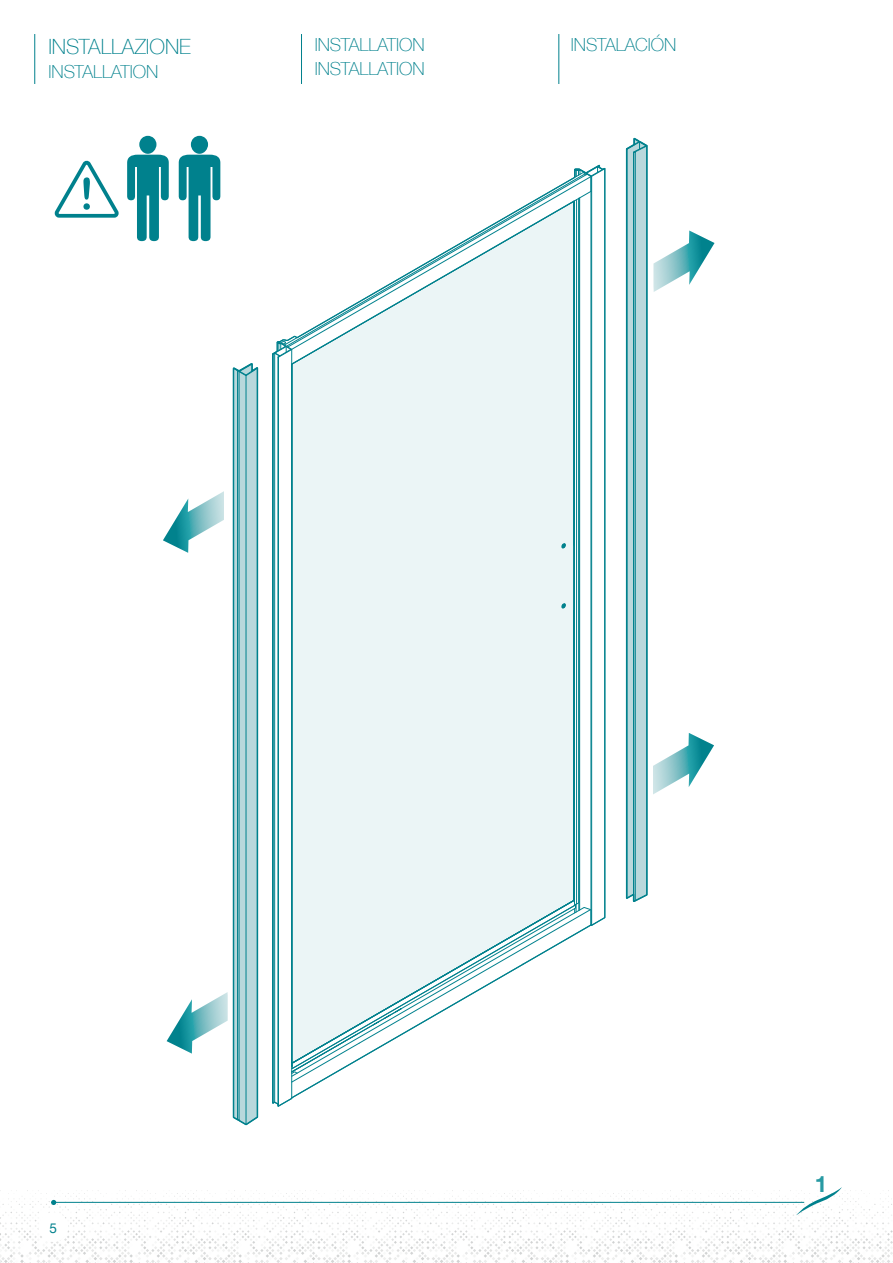
<style>
.page{position:relative;width:893px;height:1263px;background:#fff}
.page>*{position:absolute;margin:0;border:0;box-sizing:border-box;transform-origin:0 0}
.t1{font:700 22.5px "Helvetica Neue";color:#289aa3}
.t2{font:100 21px "Helvetica Neue";color:#00818d}
.t3{font:100 18px/24px "Helvetica Neue";color:#00818d}
.t4{font:13.5px "Helvetica Neue";color:#00818d}
</style>
<div class="page">
<svg style="left:272px;top:165px;width:333px;height:941px"></svg>
<svg style="left:625px;top:137px;width:90px;height:765px"></svg>
<svg style="left:163px;top:363px;width:96px;height:763px"></svg>
<svg style="left:56px;top:160px;width:61px;height:58px"></svg>
<svg style="left:127px;top:136px;width:42px;height:105px"></svg>
<svg style="left:179px;top:136px;width:41px;height:105px"></svg>
<hr style="left:301px;top:34px;width:1px;height:50px;background:#00818d">
<hr style="left:34px;top:34px;width:1px;height:50px;background:#00818d">
<hr style="left:558px;top:34px;width:1px;height:50px;background:#00818d">
<svg style="left:0;top:1187px;width:893px;height:76px"></svg>
<p class="t2" style="left:48px;top:31px;width:144px">INSTALLAZIONE</p>
<p class="t3" style="left:48px;top:59px;width:112px">INSTALLATION</p>
<p class="t3" style="left:315px;top:32px;width:112px">INSTALLATION<br>INSTALLATION</p>
<p class="t3" style="left:571px;top:32px;width:107px">INSTALACIÓN</p>
<p class="t4" style="left:50px;top:1218px;width:9px">5</p>
<p class="t1" style="left:815px;top:1166px;width:14px">1</p>
</div>
